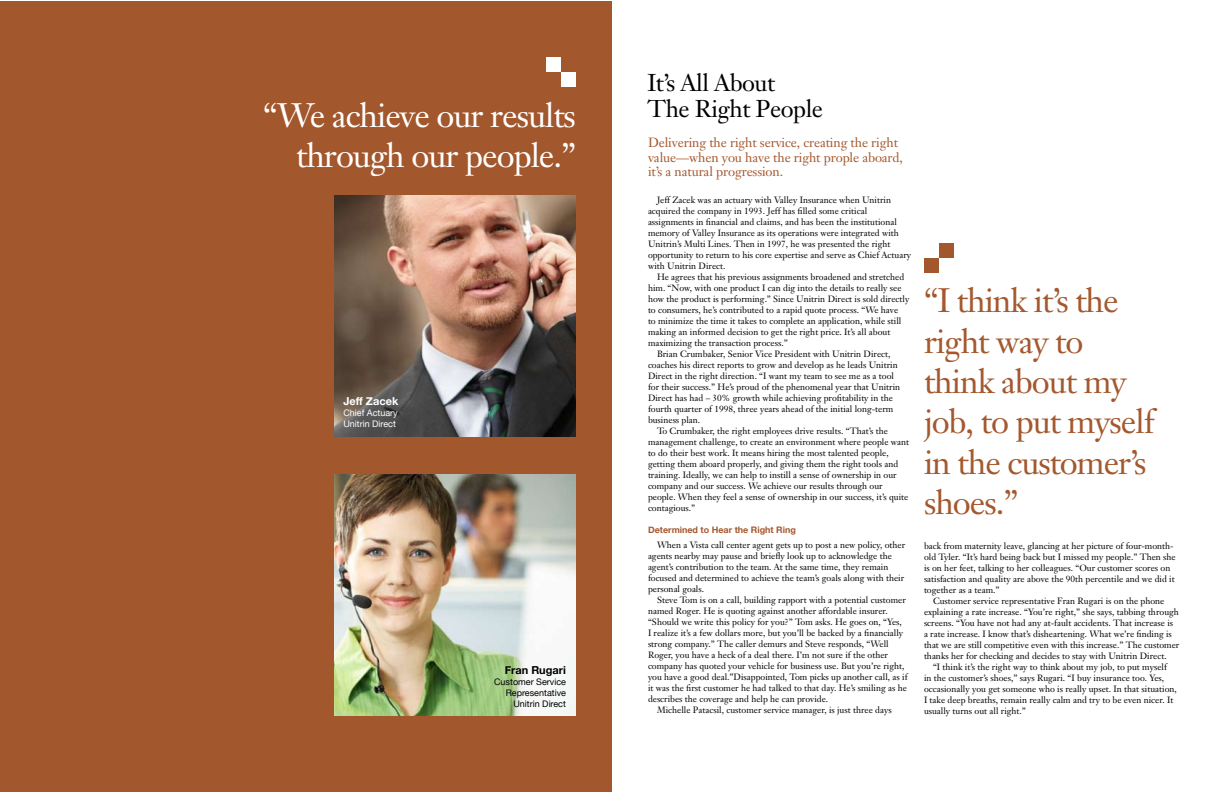
<style>
.page{position:relative;width:1224px;height:792px;background:#fff}
.page>*{position:absolute;margin:0;border:0;box-sizing:border-box;transform-origin:0 0}
.t1{font:33.5px/40.4px "Janson Text";letter-spacing:-.03em;color:#a4582e}
.t2{font:33.5px/40.4px "Janson Text";letter-spacing:-.03em;color:#fff;text-align:right}
.t3{font:24px/25.5px "Janson Text";letter-spacing:-.02em;color:#000}
.t4{font:13.2px/14.2px "Janson Text";letter-spacing:-.01em;color:#a4582e}
.t5{font:700 11px "Helvetica Neue";color:#000}
.t6{font:700 11px "Helvetica Neue";color:#fff}
.t7{font:9px/11px "Janson Text";color:#000}
.t8{font:9px/11px "Helvetica Neue";color:#000;text-align:right}
.t9{font:700 9px "Helvetica Neue";color:#a4582e}
.t10{font:9px/11px "Helvetica Neue";color:#fff}
</style>
<div class="page">
<div style="left:0;top:1px;width:612px;height:791px;background:#a3572d"></div>
<img style="left:334px;top:195px;width:242px;height:242px">
<img style="left:334px;top:474px;width:242px;height:242px">
<div style="left:561px;top:72px;width:15px;height:15px;background:#fff"></div>
<div style="left:924px;top:258px;width:15px;height:15px;background:#a3572d"></div>
<div style="left:939px;top:243px;width:15px;height:15px;background:#a3572d"></div>
<div style="left:546px;top:57px;width:15px;height:15px;background:#fff"></div>
<h1 class="t2" style="left:263px;top:95px;width:314px">“We achieve our results through our people.”</h1>
<p class="t6" style="left:343px;top:394px;width:57px">Jeff Zacek</p>
<p class="t10" style="left:343px;top:407px;width:56px">Chief Actuary<br>Unitrin Direct</p>
<p class="t5" style="left:505px;top:663px;width:63px">Fran Rugari</p>
<p class="t8" style="left:494px;top:676px;width:73px">Customer Service<br>Representative<br>Unitrin Direct</p>
<h2 class="t3" style="left:648px;top:70px;width:177px">It’s All About<br>The Right People</h2>
<h3 class="t4" style="left:648px;top:136px;width:256px">Delivering the right service, creating the right value—when you have the right prople aboard, it’s a natural progression.</h3>
<p class="t7" style="left:648px;top:194px;width:265px;text-indent:9px">Jeff Zacek was an actuary with Valley Insurance when Unitrin acquired the company in 1993. Jeff has filled some critical assignments in financial and claims, and has been the institutional memory of Valley Insurance as its operations were integrated with Unitrin’s Multi Lines. Then in 1997, he was presented the right opportunity to return to his core expertise and serve as Chief Actuary with Unitrin Direct.</p>
<p class="t7" style="left:657px;top:271px;width:249px">He agrees that his previous assignments broadened and stretched</p>
<p class="t7" style="left:648px;top:282px;width:255px">him. “Now, with one product I can dig into the details to really see</p>
<p class="t7" style="left:648px;top:293px;width:263px">how the product is performing.” Since Unitrin Direct is sold directly</p>
<p class="t7" style="left:648px;top:304px;width:252px">to consumers, he’s contributed to a rapid quote process. “We have</p>
<p class="t7" style="left:648px;top:315px;width:255px">to minimize the time it takes to complete an application, while still</p>
<p class="t7" style="left:648px;top:326px;width:244px">making an informed decision to get the right price. It’s all about</p>
<p class="t7" style="left:648px;top:337px;width:141px">maximizing the transaction process.”</p>
<p class="t7" style="left:657px;top:348px;width:235px">Brian Crumbaker, Senior Vice President with Unitrin Direct,</p>
<p class="t7" style="left:648px;top:359px;width:251px">coaches his direct reports to grow and develop as he leads Unitrin</p>
<p class="t7" style="left:648px;top:370px;width:248px">Direct in the right direction. “I want my team to see me as a tool</p>
<p class="t7" style="left:648px;top:381px;width:254px">for their success.” He’s proud of the phenomenal year that Unitrin</p>
<p class="t7" style="left:648px;top:392px;width:246px">Direct has had – 30% growth while achieving profitability in the</p>
<p class="t7" style="left:648px;top:403px;width:247px">fourth quarter of 1998, three years ahead of the initial long-term</p>
<p class="t7" style="left:648px;top:414px;width:54px">business plan.</p>
<p class="t7" style="left:657px;top:425px;width:232px">To Crumbaker, the right employees drive results. “That’s the</p>
<p class="t7" style="left:648px;top:436px;width:263px">management challenge, to create an environment where people want</p>
<p class="t7" style="left:648px;top:447px;width:242px">to do their best work. It means hiring the most talented people,</p>
<p class="t7" style="left:648px;top:458px;width:252px">getting them aboard properly, and giving them the right tools and</p>
<p class="t7" style="left:648px;top:469px;width:250px">training. Ideally, we can help to instill a sense of ownership in our</p>
<p class="t7" style="left:648px;top:480px;width:236px">company and our success. We achieve our results through our</p>
<p class="t7" style="left:648px;top:491px;width:262px">people. When they feel a sense of ownership in our success, it’s quite</p>
<p class="t7" style="left:648px;top:502px;width:49px">contagious.”</p>
<p class="t9" style="left:648px;top:524px;width:149px">Determined to Hear the Right Ring</p>
<p class="t7" style="left:648px;top:540px;width:259px;text-indent:9px">When a Vista call center agent gets up to post a new policy, other agents nearby may pause and briefly look up to acknowledge the agent’s contribution to the team. At the same time, they remain focused and determined to achieve the team’s goals along with their personal goals.</p>
<p class="t7" style="left:657px;top:595px;width:250px">Steve Tom is on a call, building rapport with a potential customer</p>
<p class="t7" style="left:648px;top:606px;width:241px">named Roger. He is quoting against another affordable insurer.</p>
<p class="t7" style="left:648px;top:617px;width:255px">“Should we write this policy for you?” Tom asks. He goes on, “Yes,</p>
<p class="t7" style="left:648px;top:628px;width:257px">I realize it’s a few dollars more, but you’ll be backed by a financially</p>
<p class="t7" style="left:648px;top:639px;width:242px">strong company.” The caller demurs and Steve responds, “Well</p>
<p class="t7" style="left:648px;top:650px;width:242px">Roger, you have a heck of a deal there. I’m not sure if the other</p>
<p class="t7" style="left:648px;top:661px;width:258px">company has quoted your vehicle for business use. But you’re right,</p>
<p class="t7" style="left:648px;top:672px;width:261px">you have a good deal.”Disappointed, Tom picks up another call, as if</p>
<p class="t7" style="left:648px;top:683px;width:260px">it was the first customer he had talked to that day. He’s smiling as he</p>
<p class="t7" style="left:648px;top:694px;width:182px">describes the coverage and help he can provide.</p>
<p class="t7" style="left:657px;top:705px;width:236px">Michelle Patacsil, customer service manager, is just three days</p>
<h1 class="t1" style="left:924px;top:280px;width:232px">“I think it’s the right way to think about my job, to put myself in the customer’s shoes.”</h1>
<p class="t7" style="left:924px;top:540px;width:253px">back from maternity leave, glancing at her picture of four-month&shy;old Tyler. “It’s hard being back but I missed my people.” Then she is on her feet, talking to her colleagues. “Our customer scores on satisfaction and quality are above the 90th percentile and we did it together as a team.”</p>
<p class="t7" style="left:924px;top:595px;width:257px;text-indent:9px">Customer service representative Fran Rugari is on the phone explaining a rate increase. “You’re right,” she says, tabbing through screens. “You have not had any at-fault accidents. That increase is a rate increase. I know that’s disheartening. What we’re finding is that we are still competitive even with this increase.” The customer thanks her for checking and decides to stay with Unitrin Direct.</p>
<p class="t7" style="left:924px;top:661px;width:254px;text-indent:9px">“I think it’s the right way to think about my job, to put myself<br>in the customer’s shoes,” says Rugari. “I buy insurance too. Yes, occasionally you get someone who is really upset. In that situation, I take deep breaths, remain really calm and try to be even nicer. It usually turns out all right.”</p>
</div>
